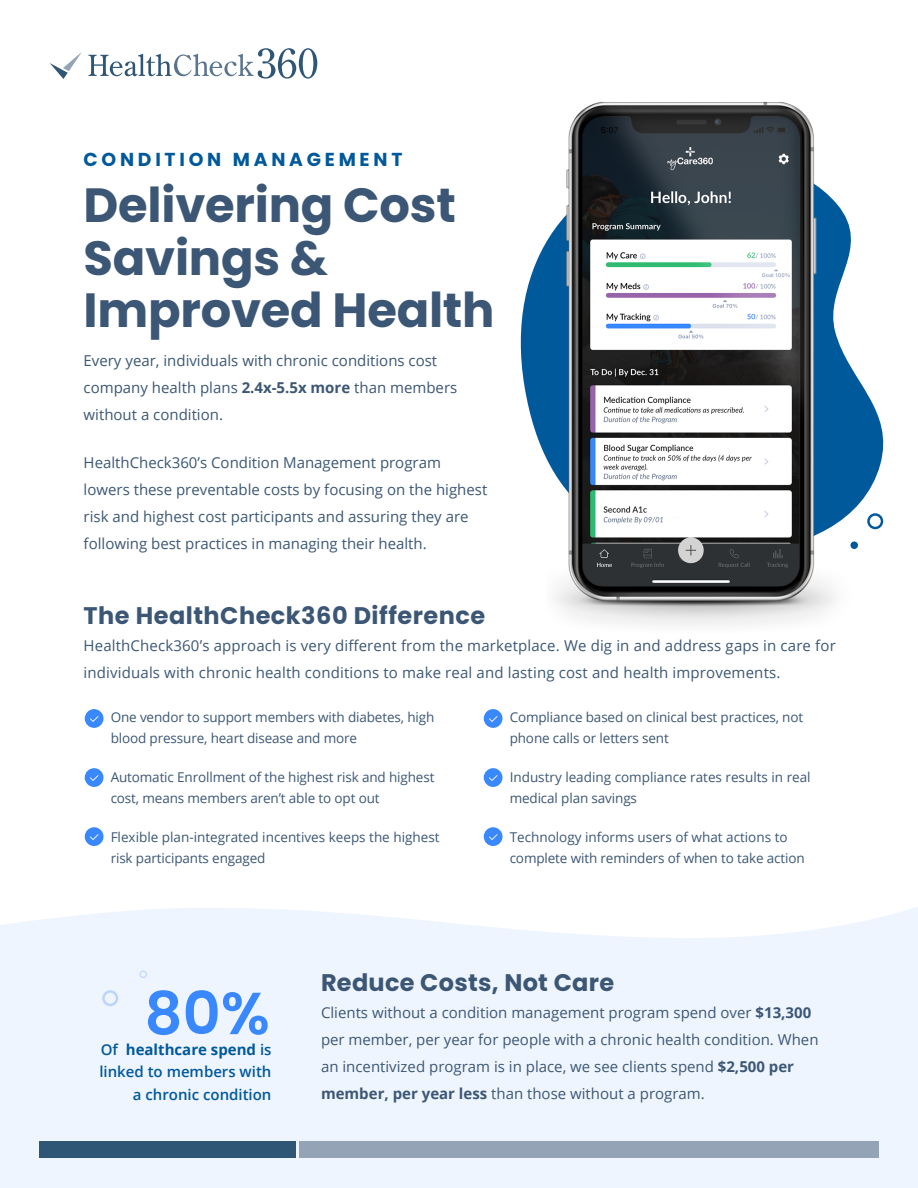
<style>
.page{position:relative;width:918px;height:1188px;background:#fff}
.page>*{position:absolute;margin:0;border:0;box-sizing:border-box;transform-origin:0 0}
.t1{font:600 59.1px "Poppins";color:#3a88fd}
.t2{font:700 48px/52.5px "Poppins";letter-spacing:-.005em;color:#3c5775}
.t3{font:700 24px "Poppins";letter-spacing:.02em;color:#3c5775}
.t4{font:700 18.75px "Poppins";letter-spacing:.2em;color:#00599b}
.t5{font:15px/27px "Open Sans";color:#3c5775}
.t6{font:600 15px/22.5px "Open Sans";color:#00599b;text-align:right}
.t7{font:13.5px/21px "Open Sans";letter-spacing:-.01em;color:#3c5775}
.s1{font-weight:700}
</style>
<div class="page">
<svg style="left:520px;top:241px;width:364px;height:308px"></svg>
<div style="left:0;top:907px;width:918px;height:281px;background:#eff5ff"></div>
<div style="left:39px;top:1141px;width:256px;height:17px;background:#305676"></div>
<div style="left:299px;top:1141px;width:579px;height:17px;background:#94a3b6"></div>
<svg style="left:88px;top:48px;width:229px;height:31px"></svg>
<svg style="left:50px;top:52px;width:32px;height:27px"></svg>
<img style="left:547px;top:102px;width:308px;height:524px">
<div style="left:867px;top:513px;width:16px;height:16px;border:2px solid #00599b;border-radius:50%"></div>
<div style="left:850px;top:542px;width:8px;height:7px;background:#00599b;border-radius:50%"></div>
<div style="left:85px;top:709px;width:19px;height:19px;background:#3a88fd;border-radius:50%"></div>
<svg style="left:90px;top:716px;width:8px;height:6px"></svg>
<div style="left:85px;top:768px;width:19px;height:19px;background:#3a88fd;border-radius:50%"></div>
<svg style="left:90px;top:775px;width:8px;height:6px"></svg>
<div style="left:85px;top:827px;width:19px;height:19px;background:#3a88fd;border-radius:50%"></div>
<svg style="left:90px;top:834px;width:8px;height:6px"></svg>
<div style="left:484px;top:709px;width:18px;height:19px;background:#3a88fd;border-radius:50%"></div>
<svg style="left:489px;top:716px;width:8px;height:6px"></svg>
<div style="left:484px;top:768px;width:18px;height:19px;background:#3a88fd;border-radius:50%"></div>
<svg style="left:489px;top:775px;width:8px;height:6px"></svg>
<div style="left:484px;top:827px;width:18px;height:19px;background:#3a88fd;border-radius:50%"></div>
<svg style="left:489px;top:834px;width:8px;height:6px"></svg>
<div style="left:102px;top:990px;width:16px;height:16px;border:2px solid #3a88fd;border-radius:50%"></div>
<svg style="left:140px;top:970px;width:7px;height:8px"></svg>
<p class="t4" style="left:84px;top:149px;width:320px">CONDITION MANAGEMENT</p>
<h2 class="t2" style="left:84px;top:179px;width:412px">Delivering Cost<br>Savings &amp;<br>Improved Health</h2>
<p class="t5" style="left:84px;top:347px;width:375px">Every year, individuals with chronic conditions cost company health plans <span class="s1">2.4x-5.5x more</span> than members without a condition.</p>
<p class="t5" style="left:84px;top:449px;width:405px">HealthCheck360’s Condition Management program lowers these preventable costs by focusing on the highest risk and highest cost participants and assuring they are following best practices in managing their health.</p>
<h3 class="t3" style="left:84px;top:601px;width:403px">The HealthCheck360 Difference</h3>
<p class="t5" style="left:84px;top:631px;width:754px">HealthCheck360’s approach is very different from the marketplace. We dig in and address gaps in care for individuals with chronic health conditions to make real and lasting cost and health improvements.</p>
<p class="t7" style="left:111px;top:706px;width:325px">One vendor to support members with diabetes, high blood pressure, heart disease and more</p>
<p class="t7" style="left:111px;top:766px;width:325px">Automatic Enrollment of the highest risk and highest cost, means members aren’t able to opt out</p>
<p class="t7" style="left:111px;top:826px;width:330px">Flexible plan-integrated incentives keeps the highest risk participants engaged</p>
<p class="t7" style="left:510px;top:706px;width:295px">Compliance based on clinical best practices, not phone calls or letters sent</p>
<p class="t7" style="left:510px;top:766px;width:303px">Industry leading compliance rates results in real medical plan savings</p>
<p class="t7" style="left:510px;top:826px;width:297px">Technology informs users of what actions to complete with reminders of when to take action</p>
<h1 class="t1" style="left:145px;top:979px;width:127px">80%</h1>
<p class="t6" style="left:99px;top:1038px;width:174px">Of <span class="s1">healthcare spend</span> is linked to members with a chronic condition</p>
<h3 class="t3" style="left:321px;top:969px;width:295px">Reduce Costs, Not Care</h3>
<p class="t5" style="left:321px;top:999px;width:499px">Clients without a condition management program spend over <span class="s1">$13,300 </span>per member, per year for people with a chronic health condition. When an incentivized program is in place, we see clients spend <span class="s1">$2,500 per member, per year less</span> than those without a program.</p>
</div>
